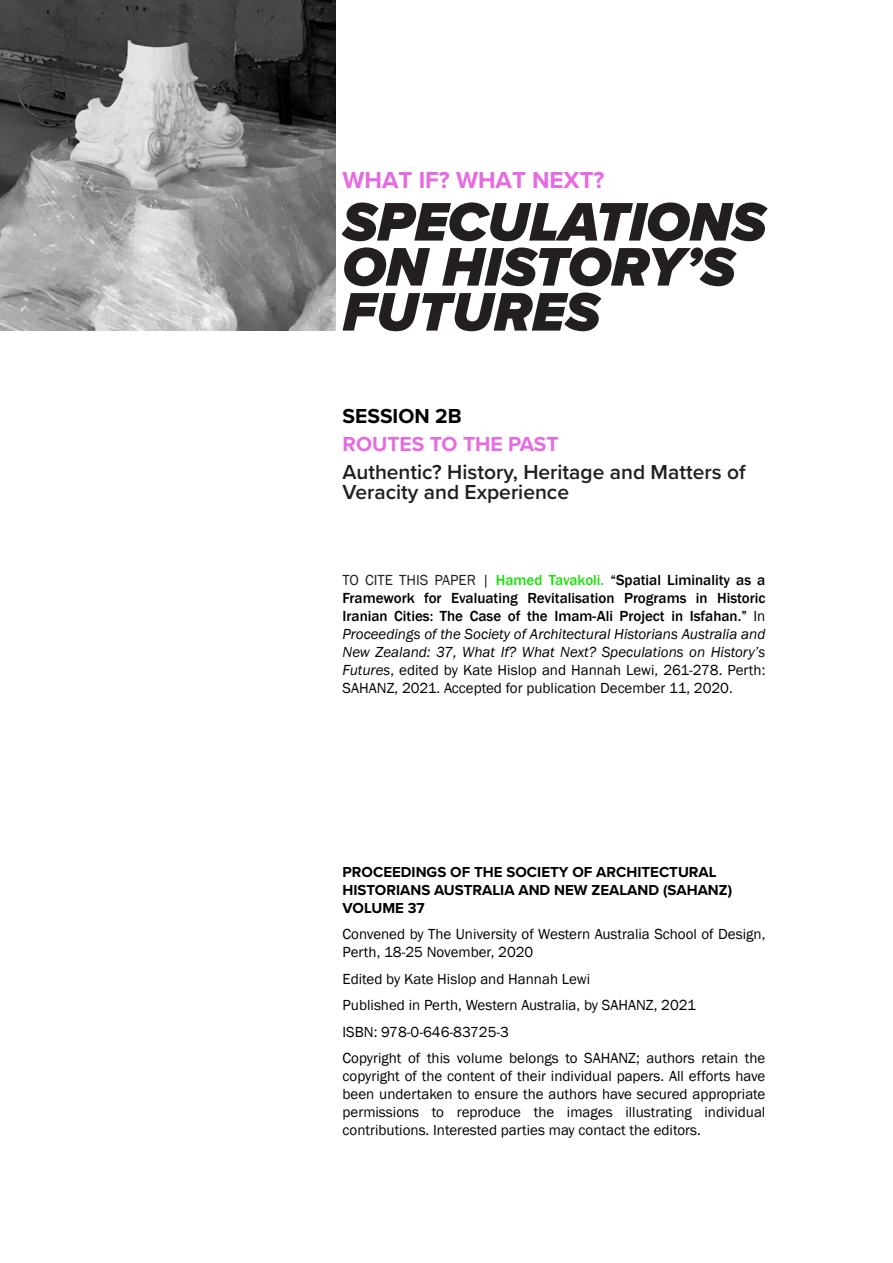
<style>
.page{position:relative;width:893px;height:1263px;background:#fff}
.page>*{position:absolute;margin:0;border:0;box-sizing:border-box;transform-origin:0 0}
.t1{font:italic 900 56.25px "Proxima Nova";color:#231f20}
.t2{font:700 24px "Proxima Nova";color:#e66be1}
.t3{font:600 21px/19.5px "Proxima Nova";color:#231f20}
.t4{font:700 21px "Proxima Nova";color:#e66be1}
.t5{font:700 21px "Proxima Nova";color:#000}
.t6{font:15px/18px "Franklin Gothic";color:#000}
.t7{font:500 15px/18px "Franklin Gothic";color:#000;text-align:justify}
.t8{font:700 15px/18px "Proxima Nova";color:#000}
.s1{font-weight:400;color:#231f20}
.s2{color:#1be109}
.s3{font-weight:400}
.s4{font-weight:400;font-style:italic}
</style>
<div class="page">
<img style="left:0;top:0;width:335px;height:331px">
<p class="t2" style="left:343px;top:162px;width:264px">WHAT IF? WHAT NEXT?</p>
<p class="t1" style="left:343px;top:180px;width:425px">SPECULATIONS</p>
<p class="t1" style="left:343px;top:225px;width:394px">ON HISTORY’S</p>
<p class="t1" style="left:343px;top:270px;width:259px">FUTURES</p>
<p class="t5" style="left:343px;top:400px;width:121px">SESSION 2B</p>
<p class="t4" style="left:343px;top:428px;width:218px">ROUTES TO THE PAST</p>
<p class="t3" style="left:343px;top:462px;width:405px">Authentic? History, Heritage and Matters of<br>Veracity and Experience</p>
<p class="t7" style="left:343px;top:571px;width:424px"><span class="s1">TO CITE THIS PAPER |</span> <span class="s2">Hamed Tavakoli.</span> “Spatial Liminality as a Framework for Evaluating Revitalisation Programs in Historic Iranian Cities: The Case of the Imam-Ali Project in Isfahan.” <span class="s3">In </span><span class="s4">Proceedings of the Society of Architectural Historians Australia and New Zealand: 37, What If? What Next? Speculations on History’s Futures</span><span class="s3">, edited by Kate Hislop and Hannah Lewi, 261-278. Perth:<br>SAHANZ, 2021. Accepted for publication December 11, 2020.</span></p>
<p class="t8" style="left:343px;top:862px;width:391px">PROCEEDINGS OF THE SOCIETY OF ARCHITECTURAL<br>HISTORIANS AUSTRALIA AND NEW ZEALAND (SAHANZ)<br>VOLUME 37</p>
<p class="t6" style="left:343px;top:926px;width:424px">Convened by The University of Western Australia School of Design,<br>Perth, 18-25 November, 2020</p>
<p class="t6" style="left:343px;top:970px;width:249px">Edited by Kate Hislop and Hannah Lewi</p>
<p class="t6" style="left:343px;top:997px;width:355px">Published in Perth, Western Australia, by SAHANZ, 2021</p>
<p class="t6" style="left:343px;top:1023px;width:168px">ISBN: 978-0-646-83725-3</p>
<p class="t6" style="left:343px;top:1050px;width:424px;text-align:justify">Copyright of this volume belongs to SAHANZ; authors retain the copyright of the content of their individual papers. All efforts have been undertaken to ensure the authors have secured appropriate permissions to reproduce the images illustrating individual contributions. Interested parties may contact the editors.</p>
</div>
